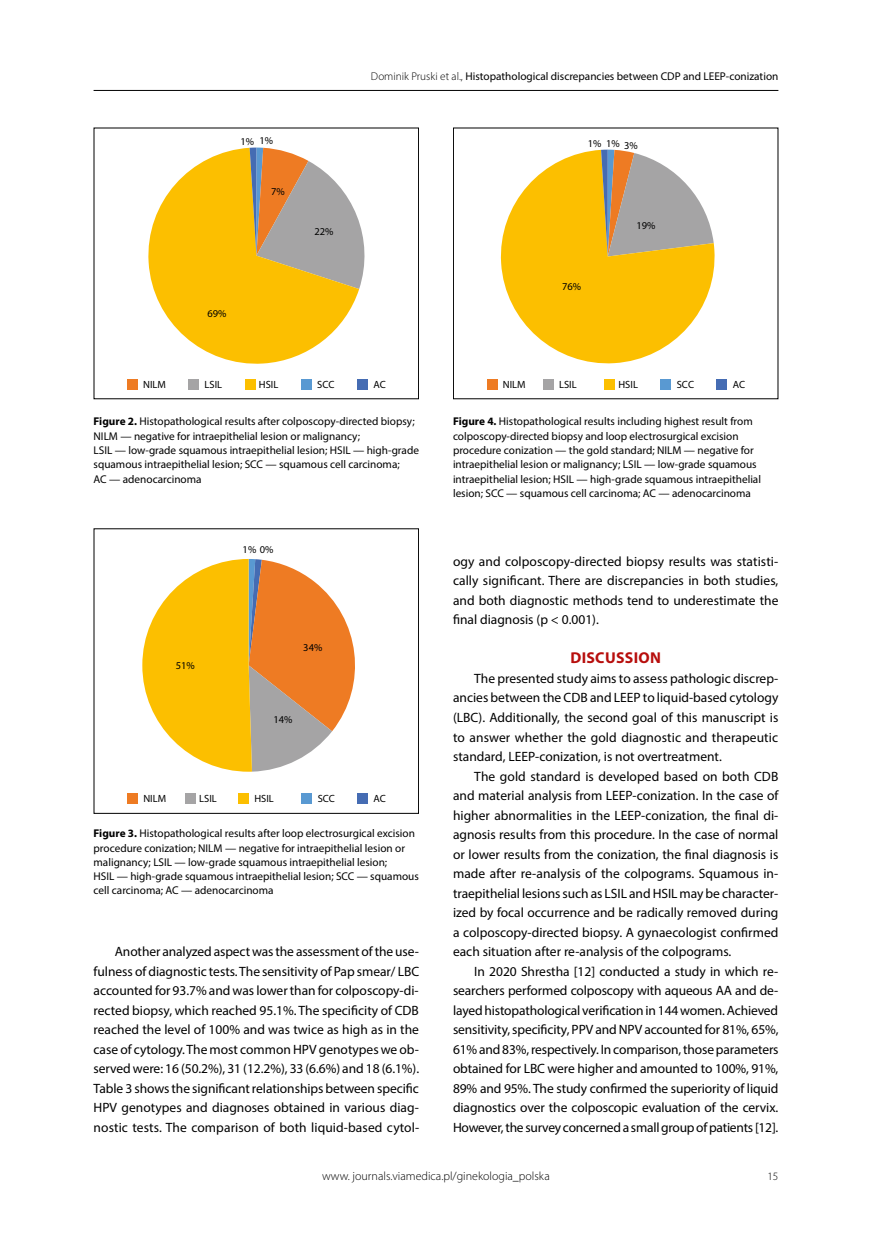
<style>
.page{position:relative;width:872px;height:1234px;background:#fff}
.page>*{position:absolute;margin:0;border:0;box-sizing:border-box;transform-origin:0 0}
.t1{font:700 15.75px "Myriad Pro";letter-spacing:.02em;color:#b70e0c}
.t2{font:13.5px/19.5px "Myriad Pro";color:#000;text-align:justify}
.t3{font:300 12px "Myriad Pro";color:#000}
.t4{font:11.25px/14.2px "Myriad Pro";color:#000}
.t5{font:300 11.25px "Myriad Pro";color:#000}
.t6{font:10.5px "Myriad Pro";color:#000}
.s1{font-weight:300}
.s2{font-weight:700}
</style>
<div class="page">
<hr style="left:94px;top:90px;width:684px;height:1px;background:#000">
<div style="left:301px;top:379px;width:11px;height:11px;background:#5999d2"></div>
<div style="left:127px;top:379px;width:11px;height:11px;background:#ee7b23"></div>
<div style="left:245px;top:379px;width:10px;height:11px;background:#fcbf00"></div>
<div style="left:189px;top:379px;width:10px;height:11px;background:#a5a4a5"></div>
<div style="left:357px;top:379px;width:11px;height:11px;background:#456cb3"></div>
<svg style="left:148px;top:148px;width:211px;height:216px;fill:#fcbf00"></svg>
<svg style="left:250px;top:147px;width:115px;height:142px"></svg>
<div style="left:301px;top:792px;width:11px;height:11px;background:#5999d2"></div>
<div style="left:357px;top:792px;width:11px;height:11px;background:#456cb3"></div>
<div style="left:185px;top:792px;width:11px;height:11px;background:#a5a4a5"></div>
<div style="left:127px;top:792px;width:11px;height:11px;background:#ee7b23"></div>
<div style="left:238px;top:792px;width:11px;height:11px;background:#fcbf00"></div>
<svg style="left:142px;top:559px;width:213px;height:212px"></svg>
<div style="left:660px;top:378px;width:11px;height:11px;background:#5999d2"></div>
<div style="left:487px;top:378px;width:10px;height:11px;background:#ee7b23"></div>
<div style="left:604px;top:378px;width:11px;height:11px;background:#fcbf00"></div>
<div style="left:543px;top:378px;width:11px;height:11px;background:#a5a4a5"></div>
<div style="left:716px;top:378px;width:11px;height:11px;background:#456cb3"></div>
<svg style="left:500px;top:150px;width:215px;height:214px;fill:#fcbf00"></svg>
<svg style="left:601px;top:150px;width:112px;height:106px"></svg>
<p class="t6" style="left:240px;top:134px;width:34px">1% 1%</p>
<p class="t6" style="left:271px;top:185px;width:15px">7%</p>
<p class="t6" style="left:207px;top:306px;width:21px">69%</p>
<p class="t6" style="left:314px;top:225px;width:21px">22%</p>
<p class="t4" style="left:371px;top:69px;width:409px"><span class="s1">Dominik Pruski et al.,</span> Histopathological discrepancies between CDP and LEEP-conization</p>
<p class="t6" style="left:588px;top:137px;width:52px">1% 1% 3%</p>
<p class="t6" style="left:562px;top:280px;width:21px">76%</p>
<p class="t6" style="left:636px;top:219px;width:21px">19%</p>
<p class="t6" style="left:143px;top:378px;width:24px">NILM</p>
<p class="t6" style="left:205px;top:378px;width:19px">LSIL</p>
<p class="t6" style="left:259px;top:378px;width:21px">HSIL</p>
<p class="t6" style="left:317px;top:378px;width:19px">SCC</p>
<p class="t6" style="left:373px;top:378px;width:14px">AC</p>
<p class="t6" style="left:503px;top:377px;width:24px">NILM</p>
<p class="t6" style="left:559px;top:377px;width:19px">LSIL</p>
<p class="t6" style="left:618px;top:377px;width:21px">HSIL</p>
<p class="t6" style="left:677px;top:377px;width:19px">SCC</p>
<p class="t6" style="left:733px;top:377px;width:14px">AC</p>
<p class="t4" style="left:94px;top:414px;width:327px"><span class="s2">Figure 2.</span> Histopathological results after colposcopy-directed biopsy; NILM — negative for intraepithelial lesion or malignancy;<br>LSIL — low-grade squamous intraepithelial lesion; HSIL — high-grade squamous intraepithelial lesion; SCC — squamous cell carcinoma;<br>AC — adenocarcinoma</p>
<p class="t4" style="left:453px;top:414px;width:309px"><span class="s2">Figure 4.</span> Histopathological results including highest result from colposcopy-directed biopsy and loop electrosurgical excision procedure conization — the gold standard; NILM — negative for intraepithelial lesion or malignancy; LSIL — low-grade squamous intraepithelial lesion; HSIL — high-grade squamous intraepithelial lesion; SCC — squamous cell carcinoma; AC — adenocarcinoma</p>
<p class="t6" style="left:176px;top:659px;width:21px">51%</p>
<p class="t6" style="left:243px;top:543px;width:32px">1% 0%</p>
<p class="t6" style="left:303px;top:640px;width:21px">34%</p>
<p class="t6" style="left:273px;top:712px;width:21px">14%</p>
<p class="t6" style="left:143px;top:791px;width:24px">NILM</p>
<p class="t6" style="left:199px;top:791px;width:19px">LSIL</p>
<p class="t6" style="left:254px;top:791px;width:21px">HSIL</p>
<p class="t6" style="left:318px;top:791px;width:19px">SCC</p>
<p class="t6" style="left:373px;top:791px;width:14px">AC</p>
<p class="t4" style="left:94px;top:826px;width:327px"><span class="s2">Figure 3.</span> Histopathological results after loop electrosurgical excision procedure conization; NILM — negative for intraepithelial lesion or malignancy; LSIL — low-grade squamous intraepithelial lesion;<br>HSIL — high-grade squamous intraepithelial lesion; SCC — squamous cell carcinoma; AC — adenocarcinoma</p>
<p class="t2" style="left:94px;top:941px;width:327px;text-indent:21px">Another analyzed aspect was the assessment of the use&shy;fulness of diagnostic tests. The sensitivity of Pap smear/ LBC accounted for 93.7% and was lower than for colposcopy-di&shy;rected biopsy, which reached 95.1%. The specificity of CDB reached the level of 100% and was twice as high as in the case of cytology. The most common HPV genotypes we ob&shy;served were: 16 (50.2%), 31 (12.2%), 33 (6.6%) and 18 (6.1%).<br>Table 3 shows the significant relationships between specific HPV genotypes and diagnoses obtained in various diag&shy;nostic tests. The comparison of both liquid-based cytol-</p>
<p class="t2" style="left:453px;top:551px;width:327px">ogy and colposcopy-directed biopsy results was statisti&shy;cally significant. There are discrepancies in both studies, and both diagnostic methods tend to underestimate the final diagnosis (p &lt; 0.001).</p>
<p class="t1" style="left:570px;top:647px;width:92px">DISCUSSION</p>
<p class="t2" style="left:453px;top:668px;width:327px;text-indent:21px">The presented study aims to assess pathologic discrep&shy;ancies between the CDB and LEEP to liquid-based cytology (LBC). Additionally, the second goal of this manuscript is to answer whether the gold diagnostic and therapeutic standard, LEEP-conization, is not overtreatment.</p>
<p class="t2" style="left:453px;top:765px;width:327px;text-indent:21px">The gold standard is developed based on both CDB and material analysis from LEEP-conization. In the case of higher abnormalities in the LEEP-conization, the final di&shy;agnosis results from this procedure. In the case of normal or lower results from the conization, the final diagnosis is made after re-analysis of the colpograms. Squamous in&shy;traepithelial lesions such as LSIL and HSIL may be character&shy;ized by focal occurrence and be radically removed during a colposcopy-directed biopsy. A gynaecologist confirmed each situation after re-analysis of the colpograms.</p>
<p class="t2" style="left:453px;top:960px;width:327px;text-indent:21px">In 2020 Shrestha [12] conducted a study in which re&shy;searchers performed colposcopy with aqueous AA and de&shy;layed histopathological verification in 144 women. Achieved sensitivity, specificity, PPV and NPV accounted for 81%, 65%, 61% and 83%, respectively. In comparison, those parameters obtained for LBC were higher and amounted to 100%, 91%, 89% and 95%. The study confirmed the superiority of liquid diagnostics over the colposcopic evaluation of the cervix.<br>However, the survey concerned a small group of patients [12].</p>
<p class="t3" style="left:322px;top:1168px;width:229px">www. journals.viamedica.pl/ginekologia_polska</p>
<p class="t5" style="left:767px;top:1168px;width:12px">15</p>
</div>
